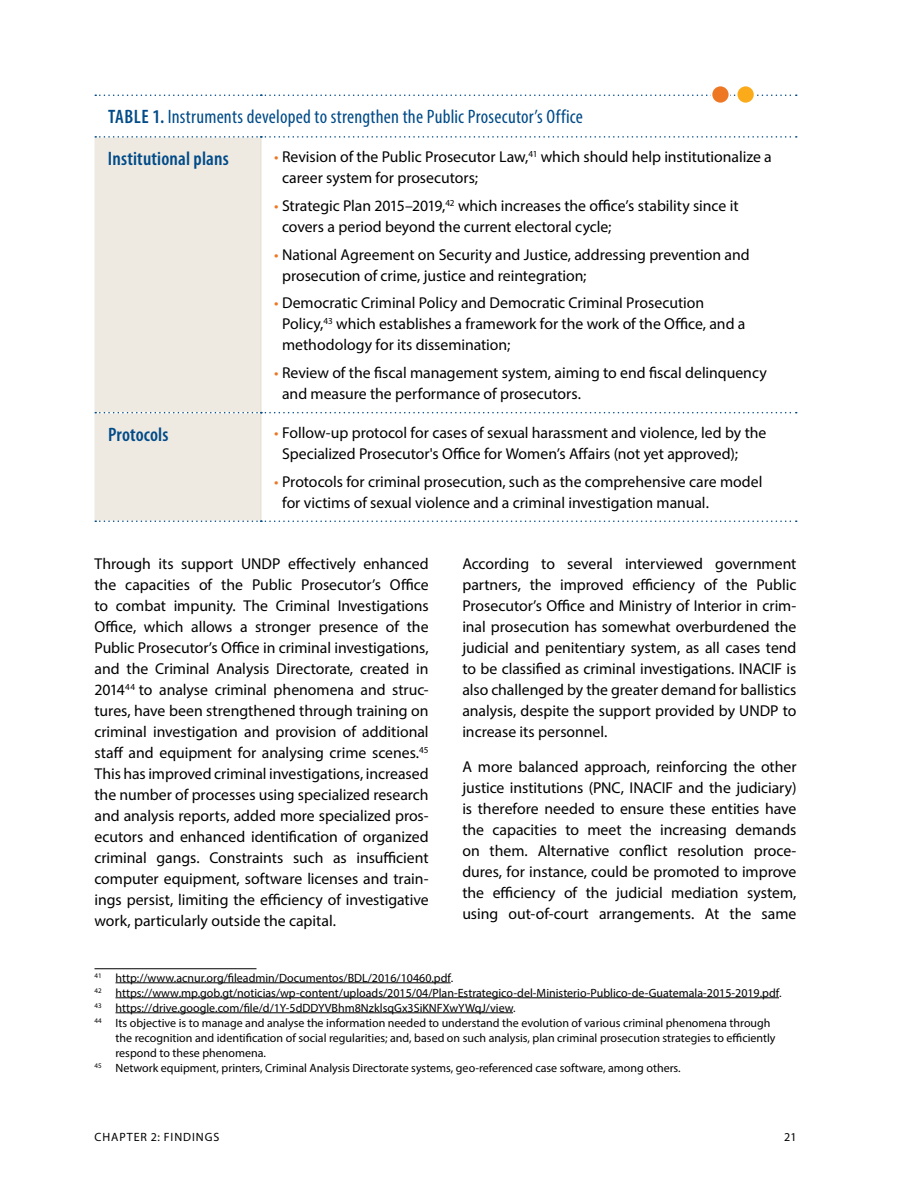
<style>
.page{position:relative;width:918px;height:1188px;background:#fff}
.page>*{position:absolute;margin:0;border:0;box-sizing:border-box;transform-origin:0 0}
.t1{font:condensed 19.5px/41.7px "Myriad Pro";letter-spacing:.01em;color:#004b88}
.t2{font:600 condensed 19.5px "Myriad Pro";letter-spacing:.005em;color:#004b88}
.t3{font:15.75px/21px "Myriad Pro";letter-spacing:-.005em;color:#000}
.t4{font:12px "Myriad Pro";color:#000}
.t5{font:12px "Myriad Pro";letter-spacing:.08em;color:#000}
.s1{font-weight:600}
.s2{color:#ed7723}
</style>
<div class="page">
<hr style="left:94px;top:968px;width:162px;height:1px;background:#000">
<hr style="left:116px;top:983px;width:335px;height:1px;background:#000">
<hr style="left:116px;top:998px;width:663px;height:1px;background:#000">
<hr style="left:116px;top:1013px;width:397px;height:1px;background:#000">
<div style="left:94px;top:137px;width:166px;height:384px;background:#eeeae2"></div>
<hr style="left:260px;top:138px;width:2px;height:274px;background:#e9e3d9">
<hr style="left:260px;top:413px;width:2px;height:107px;background:#e9e3d9">
<svg style="left:95px;top:94px;width:702px;height:2px"></svg>
<svg style="left:95px;top:136px;width:702px;height:2px"></svg>
<svg style="left:95px;top:412px;width:702px;height:1px"></svg>
<svg style="left:95px;top:520px;width:702px;height:2px"></svg>
<div style="left:712px;top:86px;width:17px;height:17px;background:#ed7723;border-radius:50%"></div>
<div style="left:711px;top:85px;width:19px;height:19px;border:2px solid #fff;border-radius:50%"></div>
<div style="left:737px;top:86px;width:18px;height:17px;background:#fbaa19;border-radius:50%"></div>
<div style="left:736px;top:85px;width:19px;height:19px;border:2px solid #fff;border-radius:50%"></div>
<p class="t1" style="left:108px;top:96px;width:477px"><span class="s1">TABLE 1.</span> Instruments developed to strengthen the Public Prosecutor’s Office<br><span class="s1">Institutional plans</span></p>
<p class="t3" style="left:282px;top:146px;width:491px;text-indent:-8px"><span class="s2">•</span> Revision of the Public Prosecutor Law,<sup>41</sup> which should help institutionalize a career system for prosecutors;</p>
<p class="t3" style="left:282px;top:195px;width:458px;text-indent:-8px"><span class="s2">•</span> Strategic Plan 2015–2019,<sup>42</sup> which increases the office’s stability since it covers a period beyond the current electoral cycle;</p>
<p class="t3" style="left:282px;top:244px;width:469px;text-indent:-8px"><span class="s2">•</span> National Agreement on Security and Justice, addressing prevention and prosecution of crime, justice and reintegration;</p>
<p class="t3" style="left:282px;top:292px;width:465px;text-indent:-8px"><span class="s2">•</span> Democratic Criminal Policy and Democratic Criminal Prosecution<br>Policy,<sup>43</sup> which establishes a framework for the work of the Office, and a methodology for its dissemination;</p>
<p class="t3" style="left:282px;top:362px;width:486px;text-indent:-8px"><span class="s2">•</span> Review of the fiscal management system, aiming to end fiscal delinquency and measure the performance of prosecutors.</p>
<p class="t2" style="left:108px;top:424px;width:62px">Protocols</p>
<p class="t3" style="left:282px;top:422px;width:486px;text-indent:-8px"><span class="s2">•</span> Follow-up protocol for cases of sexual harassment and violence, led by the<br>Specialized Prosecutor's Office for Women’s Affairs (not yet approved);</p>
<p class="t3" style="left:282px;top:471px;width:482px;text-indent:-8px"><span class="s2">•</span> Protocols for criminal prosecution, such as the comprehensive care model for victims of sexual violence and a criminal investigation manual.</p>
<p class="t3" style="left:94px;top:553px;width:336px;text-align:justify">Through its support UNDP effectively enhanced the capacities of the Public Prosecutor’s Office to combat impunity. The Criminal Investigations Office, which allows a stronger presence of the Public Prosecutor’s Office in criminal investigations, and the Criminal Analysis Directorate, created in 2014<sup>44</sup> to analyse criminal phenomena and struc&shy;tures, have been strengthened through training on criminal investigation and provision of additional staff and equipment for analysing crime scenes.<sup>45<br></sup>This has improved criminal investigations, increased the number of processes using specialized research and analysis reports, added more specialized pros&shy;ecutors and enhanced identification of organized criminal gangs. Constraints such as insufficient computer equipment, software licenses and train&shy;ings persist, limiting the efficiency of investigative work, particularly outside the capital.</p>
<p class="t3" style="left:462px;top:553px;width:336px;text-align:justify">According to several interviewed government partners, the improved efficiency of the Public Prosecutor’s Office and Ministry of Interior in crim&shy;inal prosecution has somewhat overburdened the judicial and penitentiary system, as all cases tend to be classified as criminal investigations. INACIF is also challenged by the greater demand for ballistics analysis, despite the support provided by UNDP to increase its personnel.</p>
<p class="t3" style="left:462px;top:756px;width:336px;text-align:justify">A more balanced approach, reinforcing the other justice institutions (PNC, INACIF and the judiciary) is therefore needed to ensure these entities have the capacities to meet the increasing demands on them. Alternative conflict resolution proce&shy;dures, for instance, could be promoted to improve the efficiency of the judicial mediation system, using out-of-court arrangements. At the same</p>
<p class="t4" style="left:94px;top:971px;width:360px"><sup>41</sup> http://www.acnur.org/fileadmin/Documentos/BDL/2016/10460.pdf.</p>
<p class="t4" style="left:94px;top:986px;width:688px"><sup>42</sup> https://www.mp.gob.gt/noticias/wp-content/uploads/2015/04/Plan-Estrategico-del-Ministerio-Publico-de-Guatemala-2015-2019.pdf.</p>
<p class="t4" style="left:94px;top:1001px;width:423px"><sup>43</sup> https://drive.google.com/file/d/1Y-5dDDYVBhm8NzklsqGx3SiKNFXwYWqJ/view.</p>
<p class="t4" style="left:94px;top:1016px;width:678px"><sup>44</sup> Its objective is to manage and analyse the information needed to understand the evolution of various criminal phenomena through</p>
<p class="t4" style="left:116px;top:1031px;width:662px">the recognition and identification of social regularities; and, based on such analysis, plan criminal prosecution strategies to efficiently</p>
<p class="t4" style="left:116px;top:1046px;width:152px">respond to these phenomena.</p>
<p class="t4" style="left:94px;top:1061px;width:588px"><sup>45</sup> Network equipment, printers, Criminal Analysis Directorate systems, geo-referenced case software, among others.</p>
<p class="t5" style="left:95px;top:1129px;width:126px">CHAPTER 2: FINDINGS</p>
<p class="t4" style="left:784px;top:1129px;width:14px">21</p>
</div>
